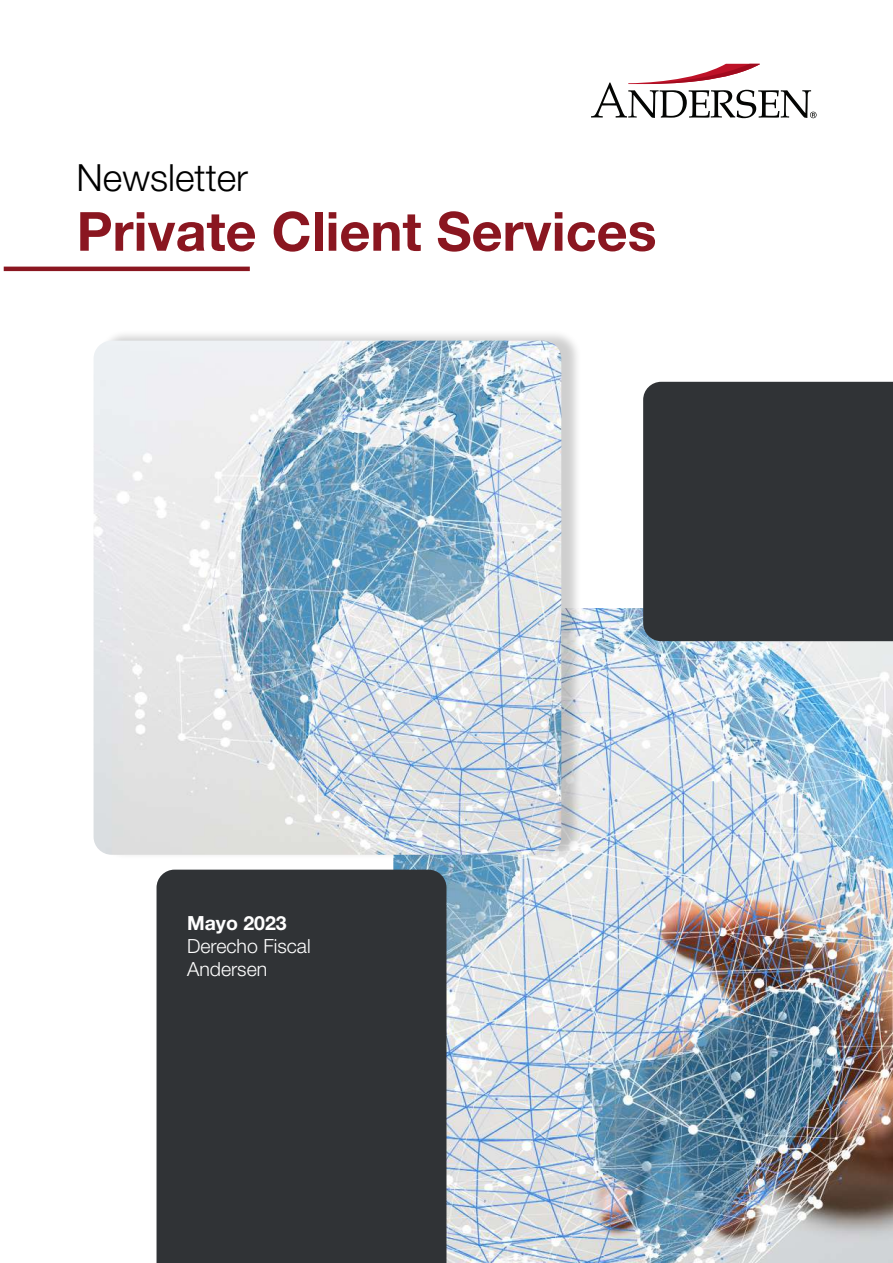
<style>
.page{position:relative;width:893px;height:1263px;background:#fff}
.page>*{position:absolute;margin:0;border:0;box-sizing:border-box;transform-origin:0 0}
.t1{font:700 54px "Helvetica Neue LT Pro";color:#8a1620}
.t2{font:300 37.5px "Helvetica Neue LT Pro";color:#000}
.t3{font:300 19.5px/23.4px "Helvetica Neue LT Pro";color:#fff}
.t4{font:700 19.5px "Helvetica Neue LT Pro";color:#fff}
</style>
<div class="page">
<svg style="left:591px;top:64px;width:225px;height:54px"></svg>
<img style="left:393px;top:608px;width:500px;height:655px">
<div style="left:157px;top:870px;width:289px;height:393px;background:#303336"></div>
<div style="left:643px;top:382px;width:250px;height:259px;background:#303336"></div>
<div style="left:98px;top:329px;width:484px;height:531px;background:#000;opacity:.19"></div>
<img style="left:94px;top:341px;width:467px;height:514px">
<hr style="left:4px;top:267px;width:246px;height:4px;background:#8a1620">
<p class="t2" style="left:77px;top:154px;width:173px">Newsletter</p>
<p class="t1" style="left:77px;top:198px;width:582px">Private Client Services</p>
<p class="t4" style="left:187px;top:910px;width:101px">Mayo 2023</p>
<p class="t3" style="left:187px;top:934px;width:125px">Derecho Fiscal<br>Andersen</p>
</div>
